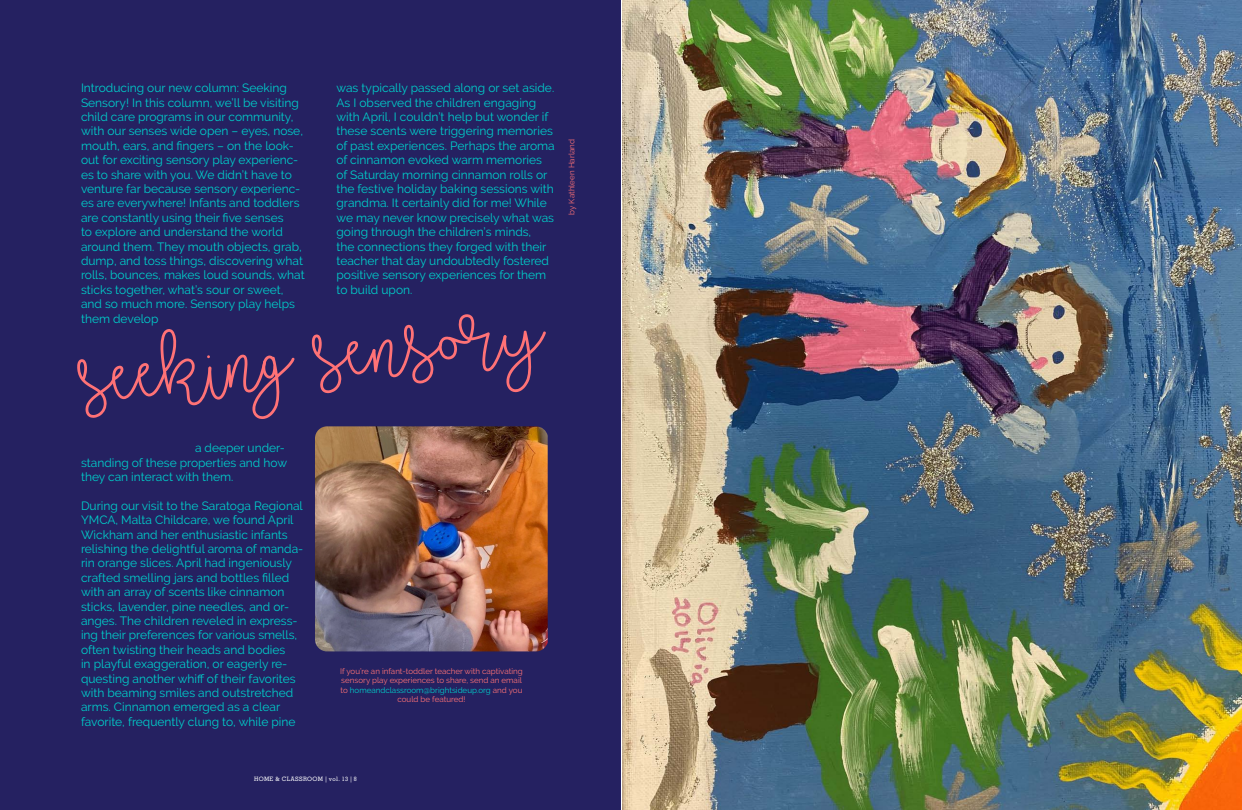
<style>
.page{position:relative;width:1242px;height:810px;background:#fff}
.page>*{position:absolute;margin:0;border:0;box-sizing:border-box;transform-origin:0 0}
.t1{font:70px "Better Together Demo";color:#ff7276}
.t2{font:12px/14.4px "Raleway";color:#00cfca}
.t3{font:8px/9.6px "Raleway";color:#ff7276;text-align:center}
.t4{font:500 6px "Memphis";letter-spacing:.05em;color:#fff}
.s1{color:#00cfca}
</style>
<div class="page">
<div style="left:1px;top:1px;width:619px;height:808px;background:#252161"></div>
<img style="left:315px;top:426px;width:233px;height:225px">
<img style="left:622px;top:0;width:620px;height:810px">
<p class="t2" style="left:81px;top:81px;width:225px">Introducing our new column: Seeking Sensory! In this column, we’ll be visiting child care programs in our community, with our senses wide open – eyes, nose, mouth, ears, and fingers – on the look&shy;out for exciting sensory play experienc&shy;es to share with you. We didn’t have to venture far because sensory experienc&shy;es are everywhere! Infants and toddlers are constantly using their five senses<br>to explore and understand the world around them. They mouth objects, grab, dump, and toss things, discovering what rolls, bounces, makes loud sounds, what sticks together, what’s sour or sweet, and so much more. Sensory play helps them develop</p>
<p class="t2" style="left:337px;top:81px;width:219px">was typically passed along or set aside.</p>
<p class="t2" style="left:337px;top:95px;width:220px">As I observed the children engaging with April, I couldn’t help but wonder if these scents were triggering memories of past experiences. Perhaps the aroma of cinnamon evoked warm memories of Saturday morning cinnamon rolls or the festive holiday baking sessions with grandma. It certainly did for me! While we may never know precisely what was going through the children’s minds,<br>the connections they forged with their teacher that day undoubtedly fostered positive sensory experiences for them to build upon.</p>
<p class="t1" style="left:77px;top:338px;width:465px;rotate:-6deg">seeking sensory</p>
<p class="t2" style="left:81px;top:441px;width:208px;text-indent:114px">a deeper under&shy;standing of these properties and how they can interact with them.</p>
<p class="t2" style="left:81px;top:498px;width:224px">During our visit to the Saratoga Regional YMCA, Malta Childcare, we found April Wickham and her enthusiastic infants relishing the delightful aroma of manda&shy;rin orange slices. April had ingeniously crafted smelling jars and bottles filled with an array of scents like cinnamon sticks, lavender, pine needles, and or&shy;anges. The children reveled in express&shy;ing their preferences for various smells, often twisting their heads and bodies<br>in playful exaggeration, or eagerly re&shy;questing another whiff of their favorites with beaming smiles and outstretched arms. Cinnamon emerged as a clear favorite, frequently clung to, while pine</p>
<p class="t3" style="left:340px;top:666px;width:184px">If you’re an infant-toddler teacher with captivating sensory play experiences to share, send an email to <span class="s1">homeandclassroom@brightsideup.org</span> and you could be featured!</p>
<p class="t3" style="left:567px;top:215px;width:77px;rotate:-90deg">by Kathleen Harland</p>
<p class="t4" style="left:254px;top:776px;width:104px">HOME &amp; CLASSROOM | vol. 13 | 8</p>
</div>
